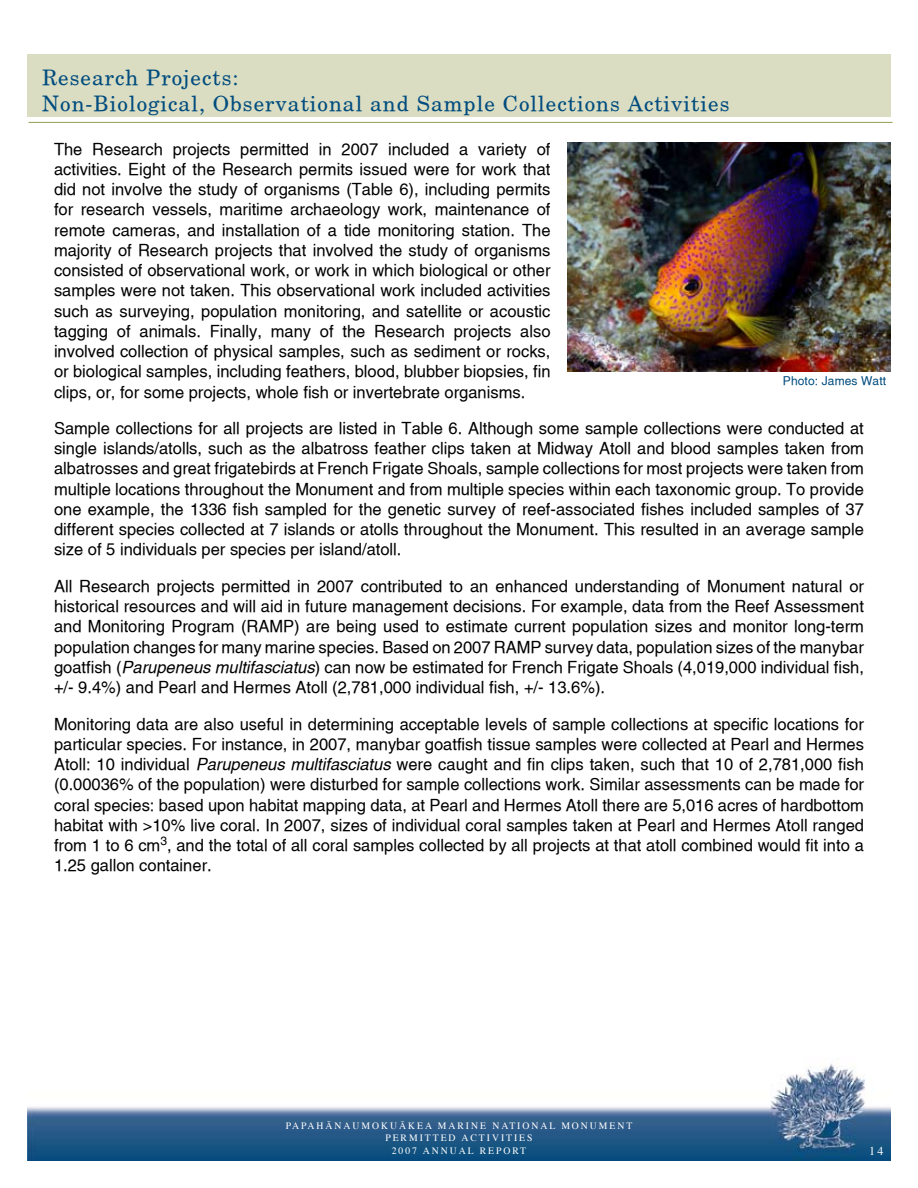
<style>
.page{position:relative;width:918px;height:1188px;background:#fff}
.page>*{position:absolute;margin:0;border:0;box-sizing:border-box;transform-origin:0 0}
.t1{font:21px/25.2px "Hawn School Roman";letter-spacing:.05em;color:#004c7f}
.t2{font:16.5px/20.2px "Hawn Helv";color:#000;text-align:justify}
.t3{font:12px "Hawn Helv";letter-spacing:.01em;color:#004c7f}
.t4{font:12px "Times";color:#fff}
.t5{font:9.75px/12.1px "Times";letter-spacing:.2em;color:#fff;text-align:center}
.s1{font-style:italic}
</style>
<div class="page">
<img style="left:27px;top:1063px;width:864px;height:98px">
<img style="left:567px;top:143px;width:324px;height:228px">
<div style="left:27px;top:54px;width:864px;height:63px;background:#daddc1"></div>
<hr style="left:28px;top:122px;width:864px;height:1px;background:#959d56">
<p class="t1" style="left:42px;top:65px;width:689px">Research Projects:<br>Non-Biological, Observational and Sample Collections Activities</p>
<p class="t2" style="left:54px;top:139px;width:498px">The Research projects permitted in 2007 included a variety of activities. Eight of the Research permits issued were for work that did not involve the study of organisms (Table 6), including permits for research vessels, maritime archaeology work, maintenance of remote cameras, and installation of a tide monitoring station. The majority of Research projects that involved the study of organisms consisted of observational work, or work in which biological or other samples were not taken. This observational work included activities such as surveying, population monitoring, and satellite or acoustic tagging of animals. Finally, many of the Research projects also involved collection of physical samples, such as sediment or rocks, or biological samples, including feathers, blood, blubber biopsies, fin clips, or, for some projects, whole fish or invertebrate organisms.</p>
<p class="t2" style="left:54px;top:418px;width:812px">Sample collections for all projects are listed in Table 6. Although some sample collections were conducted at single islands/atolls, such as the albatross feather clips taken at Midway Atoll and blood samples taken from albatrosses and great frigatebirds at French Frigate Shoals, sample collections for most projects were taken from multiple locations throughout the Monument and from multiple species within each taxonomic group. To provide one example, the 1336 fish sampled for the genetic survey of reef-associated fishes included samples of 37 different species collected at 7 islands or atolls throughout the Monument. This resulted in an average sample size of 5 individuals per species per island/atoll.</p>
<p class="t2" style="left:54px;top:576px;width:812px">All Research projects permitted in 2007 contributed to an enhanced understanding of Monument natural or historical resources and will aid in future management decisions. For example, data from the Reef Assessment and Monitoring Program (RAMP) are being used to estimate current population sizes and monitor long-term population changes for many marine species. Based on 2007 RAMP survey data, population sizes of the manybar goatfish (<span class="s1">Parupeneus multifasciatus</span>) can now be estimated for French Frigate Shoals (4,019,000 individual fish, +/- 9.4%) and Pearl and Hermes Atoll (2,781,000 individual fish, +/- 13.6%).</p>
<p class="t2" style="left:54px;top:714px;width:812px">Monitoring data are also useful in determining acceptable levels of sample collections at specific locations for particular species. For instance, in 2007, manybar goatfish tissue samples were collected at Pearl and Hermes Atoll: 10 individual <span class="s1">Parupeneus multifasciatus</span> were caught and fin clips taken, such that 10 of 2,781,000 fish (0.00036% of the population) were disturbed for sample collections work. Similar assessments can be made for coral species: based upon habitat mapping data, at Pearl and Hermes Atoll there are 5,016 acres of hardbottom habitat with &gt;10% live coral. In 2007, sizes of individual coral samples taken at Pearl and Hermes Atoll ranged from 1 to 6 cm<sup>3</sup>, and the total of all coral samples collected by all projects at that atoll combined would fit into a 1.25 gallon container.</p>
<p class="t3" style="left:783px;top:374px;width:105px">Photo: James Watt</p>
<p class="t5" style="left:286px;top:1119px;width:348px">PAPAHĀNAUMOKUĀKEA MARINE NATIONAL MONUMENT<br>PERMITTED ACTIVITIES<br>2007 ANNUAL REPORT</p>
<p class="t4" style="left:869px;top:1140px;width:16px">14</p>
</div>
